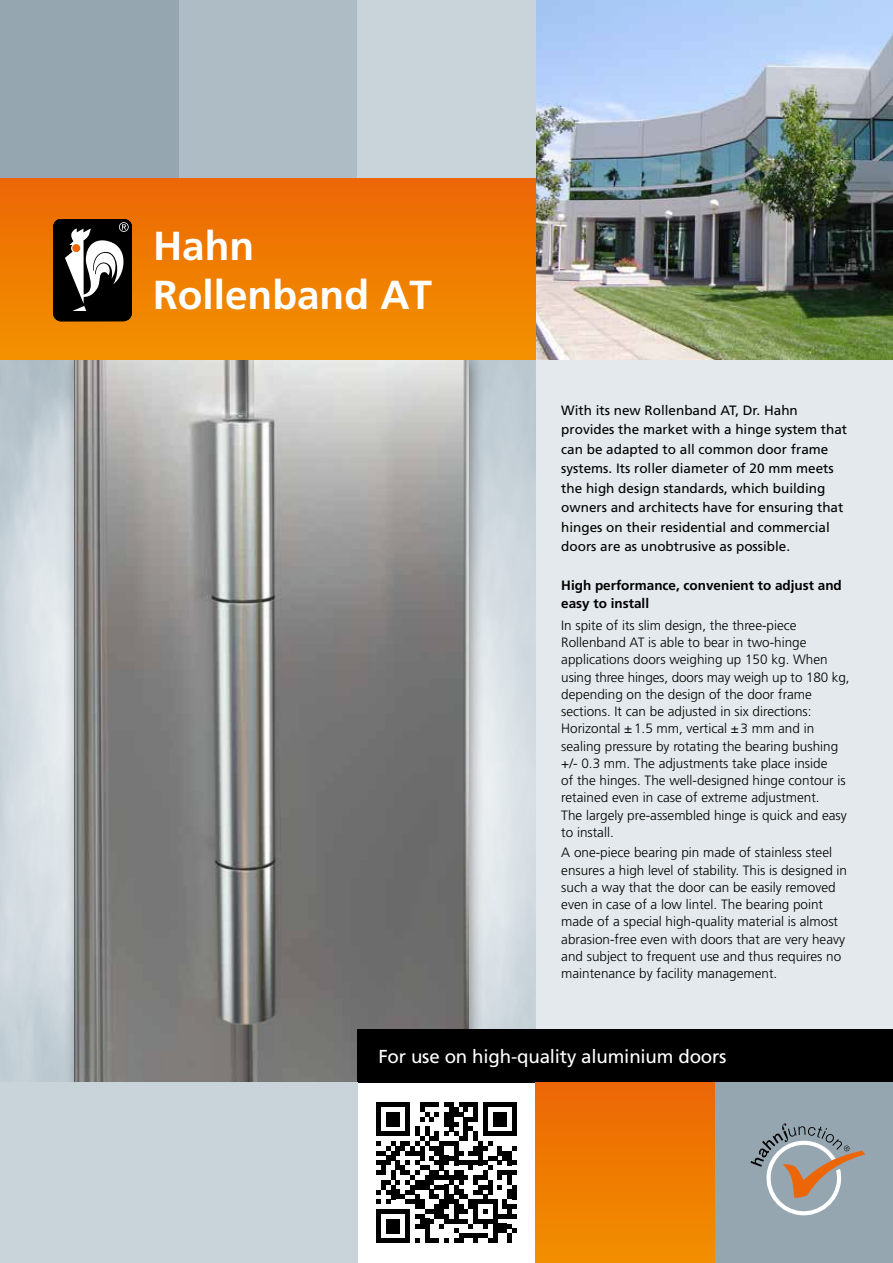
<style>
.page{position:relative;width:893px;height:1263px;background:#fff}
.page>*{position:absolute;margin:0;border:0;box-sizing:border-box;transform-origin:0 0}
.t1{font:700 40.5px/48.6px "Frutiger";color:#fff}
.t2{font:18.75px "Frutiger";letter-spacing:-.01em;color:#fff}
.t3{font:300 13.5px/17.2px "Frutiger";color:#000}
.t4{font:13.5px/19.5px "Frutiger";color:#000}
.t5{font:700 13.5px/18px "Frutiger";color:#000}
</style>
<div class="page">
<div style="left:0;top:359px;width:893px;height:723px;background:#e3e9ec"></div>
<img style="left:0;top:359px;width:536px;height:723px">
<div style="left:64px;top:359px;width:421px;height:723px;background:#000;opacity:.4"></div>
<img style="left:74px;top:359px;width:394px;height:723px">
<img style="left:536px;top:0;width:357px;height:359px">
<div style="left:357px;top:1029px;width:536px;height:53px;background:#000"></div>
<div style="left:714px;top:1082px;width:179px;height:181px;background:#95a6b0"></div>
<svg style="left:750px;top:1123px;width:115px;height:92px"></svg>
<svg style="left:376px;top:1102px;width:141px;height:141px"></svg>
<div style="left:179px;top:0;width:178px;height:179px;background:#aebcc5"></div>
<div style="left:357px;top:0;width:179px;height:179px;background:#c8d3da"></div>
<div style="left:0;top:1082px;width:357px;height:181px;background:#c8d3da"></div>
<div style="left:0;top:0;width:179px;height:179px;background:#95a6b0"></div>
<div style="left:536px;top:1082px;width:178px;height:181px;background:linear-gradient(to bottom,#ec6705,#f28f00)"></div>
<div style="left:0;top:179px;width:536px;height:180px;background:linear-gradient(to bottom,#ec6705,#f29100)"></div>
<div style="left:53px;top:219px;width:79px;height:102px;background:#000;border-radius:8px"></div>
<div style="left:53px;top:219px;width:79px;height:102px;border:1px solid #000;border-radius:8px"></div>
<svg style="left:65px;top:222px;width:66px;height:89px"></svg>
<h1 class="t1" style="left:153px;top:222px;width:281px">Hahn<br>Rollenband AT</h1>
<p class="t4" style="left:561px;top:400px;width:287px">With its new Rollenband AT, Dr. Hahn provides the market with a hinge system that can be adapted to all common door frame systems. Its roller diameter of 20 mm meets the high design standards, which building owners and architects have for ensuring that hinges on their residential and commercial doors are as unobtrusive as possible.</p>
<p class="t5" style="left:561px;top:576px;width:282px">High performance, convenient to adjust and easy to install</p>
<p class="t3" style="left:561px;top:616px;width:290px">In spite of its slim design, the three-piece Rollenband AT is able to bear in two-hinge applications doors weighing up 150 kg. When using three hinges, doors may weigh up to 180 kg, depending on the design of the door frame sections. It can be adjusted in six directions:<br>Horizontal ±1.5 mm, vertical ±3 mm and in sealing pressure by rotating the bearing bushing +/- 0.3 mm. The adjustments take place inside<br>of the hinges. The well-designed hinge contour is retained even in case of extreme adjustment.<br>The largely pre-assembled hinge is quick and easy to install.</p>
<p class="t3" style="left:561px;top:844px;width:287px">A one-piece bearing pin made of stainless steel ensures a high level of stability. This is designed in such a way that the door can be easily removed even in case of a low lintel. The bearing point made of a special high-quality material is almost abrasion-free even with doors that are very heavy and subject to frequent use and thus requires no maintenance by facility management.</p>
<h2 class="t2" style="left:378px;top:1045px;width:350px">For use on high-quality aluminium doors</h2>
</div>
